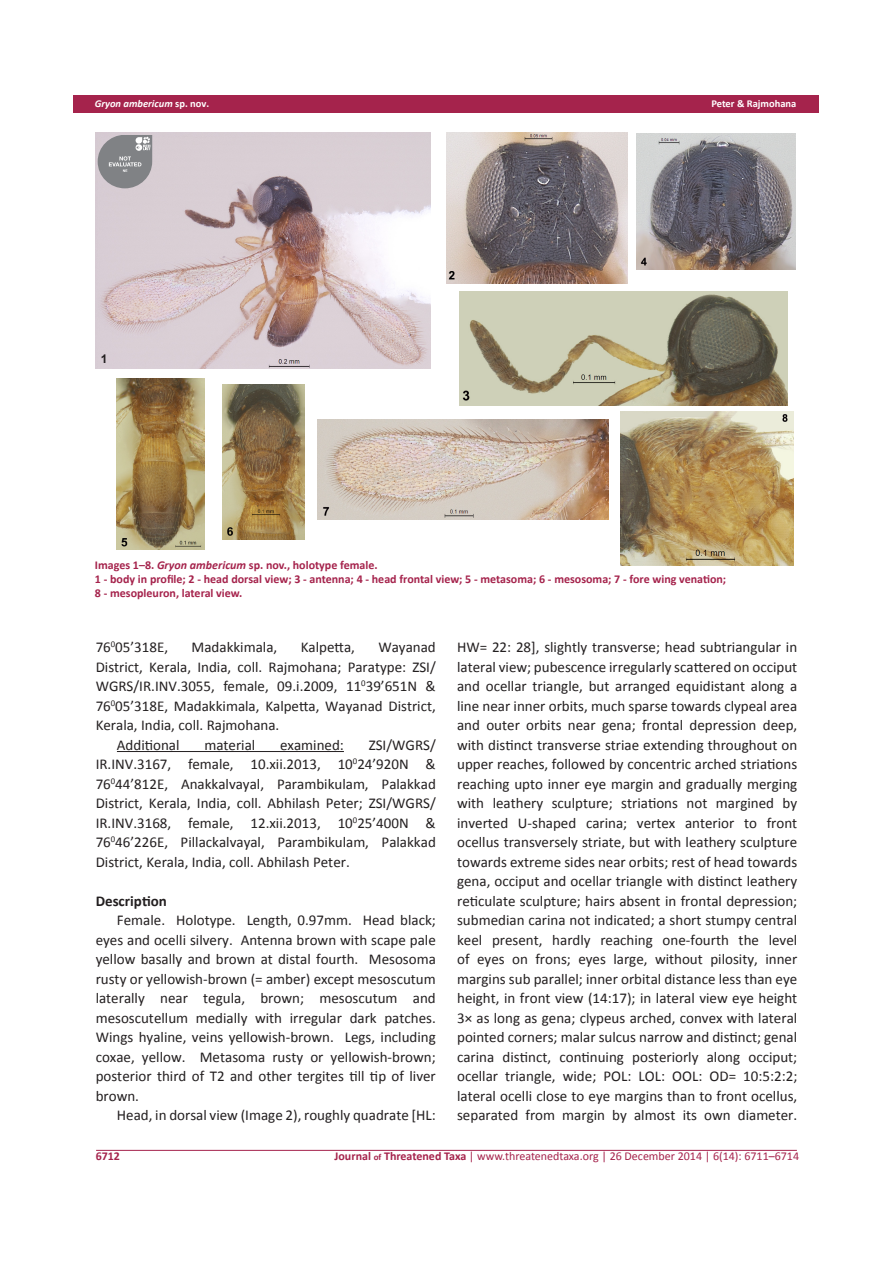
<style>
.page{position:relative;width:893px;height:1263px;background:#fff}
.page>*{position:absolute;margin:0;border:0;box-sizing:border-box;transform-origin:0 0}
.t1{font:15px/19.5px "Calibri";color:#231f20;text-align:justify}
.t2{font:700 15px "Calibri";color:#231f20}
.t3{font:700 12px "Calibri";color:#a5234c}
.t4{font:12px "Calibri";color:#a5234c}
.t5{font:700 12px "Arial";color:#231f20}
.t6{font:italic 700 10.5px "Calibri";color:#fff}
.t7{font:700 10.5px "Calibri";color:#fff}
.s1{font-style:normal}
.s2{font-style:italic}
.s3{font-weight:700}
.s4{font-weight:700;font-size:9px}
</style>
<div class="page">
<div style="left:74px;top:96px;width:745px;height:17px;background:#a5234c"></div>
<hr style="left:96px;top:1150px;width:701px;height:1px;background:#a5234c">
<hr style="left:117px;top:751px;width:227px;height:1px;background:#231f20">
<img style="left:96px;top:133px;width:335px;height:235px">
<img style="left:446px;top:132px;width:182px;height:152px">
<img style="left:459px;top:291px;width:328px;height:114px">
<img style="left:636px;top:133px;width:160px;height:137px">
<img style="left:116px;top:379px;width:88px;height:170px">
<img style="left:317px;top:419px;width:291px;height:101px">
<img style="left:223px;top:384px;width:81px;height:155px">
<img style="left:620px;top:412px;width:173px;height:153px">
<svg style="left:98px;top:135px;width:54px;height:53px;background:#969699"></svg>
<p class="t6" style="left:95px;top:97px;width:116px">Gryon ambericum <span class="s1">sp. nov.</span></p>
<p class="t7" style="left:711px;top:97px;width:86px">Peter &amp; Rajmohana</p>
<p class="t5" style="left:101px;top:351px;width:8px">1</p>
<p class="t3" style="left:95px;top:557px;width:284px">Images 1–8. <span class="s2">Gryon ambericum</span> sp. nov., holotype female.</p>
<p class="t3" style="left:95px;top:571px;width:633px">1 - body in profile; 2 - head dorsal view; 3 - antenna; 4 - head frontal view; 5 - metasoma; 6 - mesosoma; 7 - fore wing venation;</p>
<p class="t3" style="left:95px;top:586px;width:149px">8 - mesopleuron, lateral view.</p>
<p class="t1" style="left:96px;top:638px;width:74px">76<sup>0</sup>05’318E,</p>
<p class="t1" style="left:192px;top:638px;width:87px">Madakkimala,</p>
<p class="t1" style="left:301px;top:638px;width:56px">Kalpetta,</p>
<p class="t1" style="left:96px;top:638px;width:342px;text-indent:283px">Wayanad District, Kerala, India, coll. Rajmohana; Paratype: ZSI/ WGRS/IR.INV.3055, female, 09.i.2009, 11<sup>0</sup>39’651N &amp; 76<sup>0</sup>05’318E, Madakkimala, Kalpetta, Wayanad District, Kerala, India, coll. Rajmohana.</p>
<p class="t1" style="left:117px;top:735px;width:64px">Additional</p>
<p class="t1" style="left:204px;top:735px;width:52px">material</p>
<p class="t1" style="left:280px;top:735px;width:65px">examined:</p>
<p class="t1" style="left:96px;top:735px;width:342px;text-indent:273px">ZSI/WGRS/ IR.INV.3167, female, 10.xii.2013, 10<sup>0</sup>24’920N &amp; 76<sup>0</sup>44’812E, Anakkalvayal, Parambikulam, Palakkad District, Kerala, India, coll. Abhilash Peter; ZSI/WGRS/ IR.INV.3168, female, 12.xii.2013, 10<sup>0</sup>25’400N &amp; 76<sup>0</sup>46’226E, Pillackalvayal, Parambikulam, Palakkad District, Kerala, India, coll. Abhilash Peter.</p>
<p class="t2" style="left:96px;top:891px;width:73px">Description</p>
<p class="t1" style="left:96px;top:911px;width:342px;text-indent:21px">Female. Holotype. Length, 0.97mm. Head black; eyes and ocelli silvery. Antenna brown with scape pale yellow basally and brown at distal fourth. Mesosoma rusty or yellowish-brown (= amber) except mesoscutum laterally near tegula, brown; mesoscutum and mesoscutellum medially with irregular dark patches.<br>Wings hyaline, veins yellowish-brown. Legs, including coxae, yellow. Metasoma rusty or yellowish-brown; posterior third of T2 and other tergites till tip of liver brown.</p>
<p class="t1" style="left:117px;top:1106px;width:320px">Head, in dorsal view (Image 2), roughly quadrate [HL:</p>
<p class="t1" style="left:457px;top:638px;width:342px">HW= 22: 28], slightly transverse; head subtriangular in lateral view; pubescence irregularly scattered on occiput and ocellar triangle, but arranged equidistant along a line near inner orbits, much sparse towards clypeal area and outer orbits near gena; frontal depression deep, with distinct transverse striae extending throughout on upper reaches, followed by concentric arched striations reaching upto inner eye margin and gradually merging with leathery sculpture; striations not margined by inverted U-shaped carina; vertex anterior to front ocellus transversely striate, but with leathery sculpture towards extreme sides near orbits; rest of head towards gena, occiput and ocellar triangle with distinct leathery reticulate sculpture; hairs absent in frontal depression; submedian carina not indicated; a short stumpy central keel present, hardly reaching one-fourth the level of eyes on frons; eyes large, without pilosity, inner margins sub parallel; inner orbital distance less than eye height, in front view (14:17); in lateral view eye height 3× as long as gena; clypeus arched, convex with lateral pointed corners; malar sulcus narrow and distinct; genal carina distinct, continuing posteriorly along occiput; ocellar triangle, wide; POL: LOL: OOL: OD= 10:5:2:2; lateral ocelli close to eye margins than to front ocellus, separated from margin by almost its own diameter.</p>
<p class="t3" style="left:96px;top:1148px;width:26px">6712</p>
<p class="t4" style="left:335px;top:1148px;width:466px"><span class="s3">Journal</span> <span class="s4">of</span> <span class="s3">Threatened Taxa</span> | www.threatenedtaxa.org | 26 December 2014 | 6(14): 6711–6714</p>
</div>
